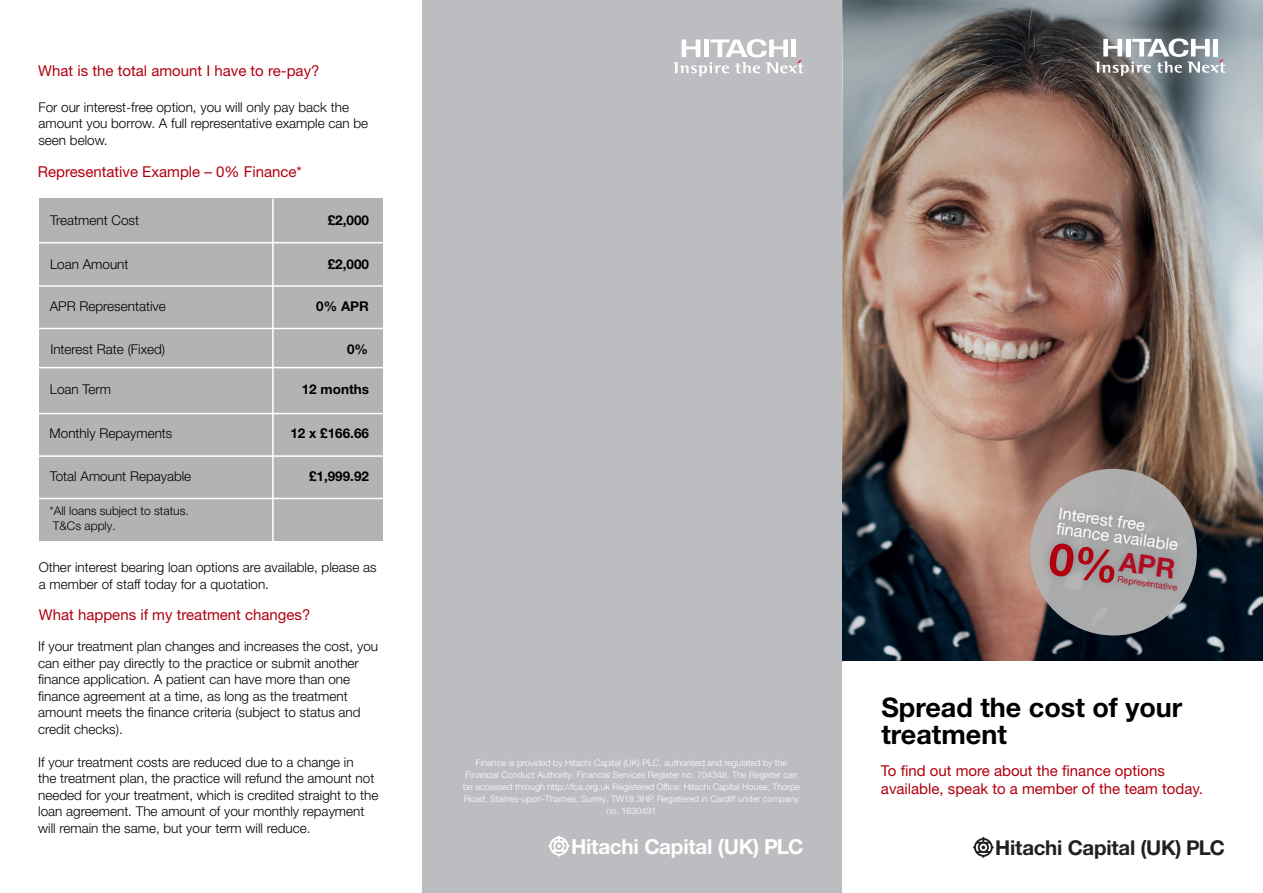
<style>
.page{position:relative;width:1263px;height:893px;background:#fff}
.page>*{position:absolute;margin:0;border:0;box-sizing:border-box;transform-origin:0 0}
.t1{font:700 27px/27px "Helvetica Neue LT Pro";color:#000}
.t2{font:700 20.7px "Helvetica Neue LT Std";letter-spacing:-.01em;color:#fff}
.t3{font:700 20.4px "Helvetica Neue LT Std";letter-spacing:-.01em;color:#231f20}
.t4{font:16.5px/15px "Helvetica Neue LT Pro";color:#fff}
.t5{font:15px/18px "Helvetica Neue LT Pro";color:#b1000e}
.t6{font:300 13.5px/16.5px "Helvetica Neue LT Pro";color:#000}
.t7{font:700 13.5px "Helvetica Neue LT Pro";color:#000}
.t8{font:300 12px/15px "Helvetica Neue LT Pro";color:#000}
.t9{font:300 9px/12px "Helvetica Neue LT Pro";color:#fff;text-align:center}
.t10{font:9px "Helvetica Neue LT Pro";color:#b00c22}
.s1{color:#fff}
</style>
<div class="page">
<div style="left:422px;top:0;width:421px;height:893px;background:#bcbdc0"></div>
<img style="left:843px;top:0;width:420px;height:661px">
<div style="left:39px;top:199px;width:344px;height:342px;background:#b3b3b3"></div>
<hr style="left:272px;top:199px;width:2px;height:342px;background:#fff">
<hr style="left:39px;top:328px;width:345px;height:1px;background:#fff">
<hr style="left:39px;top:367px;width:345px;height:1px;background:#fff">
<hr style="left:39px;top:285px;width:345px;height:2px;background:#fff">
<hr style="left:38px;top:242px;width:345px;height:1px;background:#fff">
<hr style="left:39px;top:413px;width:345px;height:1px;background:#fff">
<hr style="left:39px;top:455px;width:345px;height:2px;background:#fff">
<hr style="left:39px;top:498px;width:345px;height:1px;background:#fff">
<div style="left:1030px;top:469px;width:167px;height:166px;background:#a9aaab;border-radius:50%"></div>
<svg style="left:548px;top:835px;width:22px;height:22px"></svg>
<svg style="left:972px;top:836px;width:23px;height:23px"></svg>
<svg style="left:673px;top:39px;width:131px;height:37px"></svg>
<div style="left:1076px;top:17px;width:169px;height:78px;background:#fff;opacity:.5"></div>
<svg style="left:1095px;top:38px;width:130px;height:38px"></svg>
<svg style="left:1037px;top:497px;width:153px;height:104px"></svg>
<p class="t5" style="left:38px;top:61px;width:283px">What is the total amount I have to re-pay?</p>
<p class="t6" style="left:38px;top:98px;width:331px">For our interest-free option, you will only pay back the amount you borrow. A full representative example can be seen below.</p>
<p class="t5" style="left:38px;top:162px;width:265px">Representative Example – 0% Finance*</p>
<p class="t6" style="left:50px;top:212px;width:91px">Treatment Cost</p>
<p class="t6" style="left:50px;top:256px;width:80px">Loan Amount</p>
<p class="t6" style="left:50px;top:298px;width:118px">APR Representative</p>
<p class="t6" style="left:50px;top:340px;width:116px">Interest Rate (Fixed)</p>
<p class="t6" style="left:50px;top:381px;width:63px">Loan Term</p>
<p class="t6" style="left:50px;top:425px;width:124px">Monthly Repayments</p>
<p class="t6" style="left:50px;top:467px;width:143px">Total Amount Repayable</p>
<p class="t8" style="left:50px;top:503px;width:141px">*All loans subject to status.<br>T&amp;Cs apply.</p>
<p class="t7" style="left:328px;top:212px;width:43px">£2,000</p>
<p class="t7" style="left:328px;top:256px;width:43px">£2,000</p>
<p class="t7" style="left:316px;top:298px;width:54px">0% APR</p>
<p class="t7" style="left:347px;top:340px;width:23px">0%</p>
<p class="t7" style="left:302px;top:381px;width:69px">12 months</p>
<p class="t7" style="left:290px;top:425px;width:80px">12 x £166.66</p>
<p class="t7" style="left:309px;top:467px;width:62px">£1,999.92</p>
<p class="t6" style="left:39px;top:559px;width:339px">Other interest bearing loan options are available, please as a member of staff today for a quotation.</p>
<p class="t5" style="left:39px;top:606px;width:273px">What happens if my treatment changes?</p>
<p class="t6" style="left:38px;top:638px;width:341px">If your treatment plan changes and increases the cost, you can either pay directly to the practice or submit another finance application. A patient can have more than one finance agreement at a time, as long as the treatment amount meets the finance criteria (subject to status and credit checks).</p>
<p class="t6" style="left:38px;top:753px;width:342px">If your treatment costs are reduced due to a change in<br>the treatment plan, the practice will refund the amount not needed for your treatment, which is credited straight to the loan agreement. The amount of your monthly repayment will remain the same, but your term will reduce.</p>
<p class="t4" style="left:1060px;top:505px;width:124px;rotate:8deg">Interest free<br>fi nance available</p>
<p class="t10" style="left:1118px;top:573px;width:62px;rotate:8deg">Representative</p>
<p class="t9" style="left:463px;top:757px;width:338px">Finance is provided by Hitachi Capital (UK) PLC, authorised and regulated by the Financial Conduct Authority. Financial Services Register no. 704348. The Register can be accessed through http://fca.org.uk Registered Office: Hitachi Capital House, Thorpe Road, Staines-upon-Thames, Surrey, TW18 3HP. Registered in Cardiff under company no. 1630491</p>
<h1 class="t1" style="left:881px;top:693px;width:303px">Spread the cost of your treatment</h1>
<p class="t5" style="left:881px;top:761px;width:324px">To find out more about the finance options available, speak to a member of the team today.</p>
<h2 class="t2" style="left:571px;top:833px;width:234px">Hitachi Capital (UK) PLC</h2>
<h3 class="t3" style="left:995px;top:835px;width:231px">Hitachi Capital (U<span class="s1">K) PLC</span></h3>
</div>
